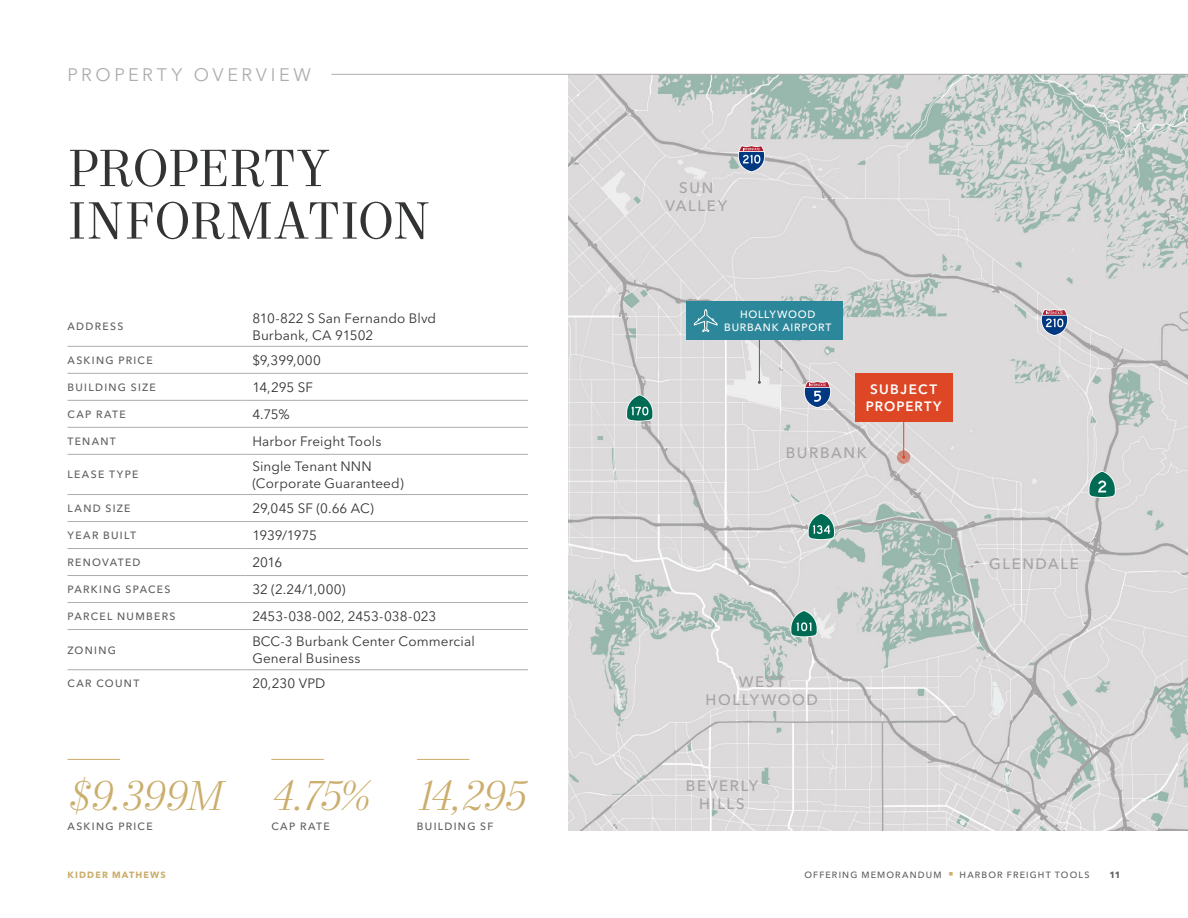
<style>
.page{position:relative;width:1188px;height:918px;background:#fff}
.page>*{position:absolute;margin:0;border:0;box-sizing:border-box;transform-origin:0 0}
.t1{font:52.5px/52.5px "Mort Modern 08";letter-spacing:-.015em;color:#323335}
.t2{font:italic 300 42px "Mort Modern 07";letter-spacing:-.005em;color:#cbae6c}
.t3{font:18px "Avenir Next LT Pro";letter-spacing:.2em;color:#afabac}
.t4{font:500 15px/18px "Avenir Next LT Pro";letter-spacing:.11em;color:#a8a3a4;text-align:center}
.t5{font:13.5px/16.5px "Avenir Next LT Pro";letter-spacing:.01em;color:#323335}
.t6{font:600 13.5px/16.5px "Avenir Next LT Pro";letter-spacing:.095em;color:#fff;text-align:center}
.t7{font:13.5px "Avenir Next LT Pro";letter-spacing:-.02em;color:#323335}
.t8{font:500 10.5px "Avenir Next LT Pro";letter-spacing:.125em;color:#5f5d5e}
.t9{font:500 10.5px/13.5px "Avenir Next LT Pro";letter-spacing:.075em;color:#fff;text-align:center}
.t10{font:500 9px "Avenir Next LT Pro";letter-spacing:.13em;color:#5f5d5e}
.t11{font:700 9px "Avenir Next LT Pro";letter-spacing:.13em;color:#cbae6c}
.t12{font:700 9px "Avenir Next LT Pro";color:#5f5d5e}
.s1{color:#cbae6c}
</style>
<div class="page">
<img style="left:569px;top:75px;width:619px;height:755px">
<hr style="left:68px;top:346px;width:178px;height:1px;background:#afabac">
<hr style="left:246px;top:346px;width:282px;height:1px;background:#afabac">
<hr style="left:68px;top:373px;width:178px;height:1px;background:#afabac">
<hr style="left:246px;top:373px;width:282px;height:1px;background:#afabac">
<hr style="left:68px;top:400px;width:178px;height:1px;background:#afabac">
<hr style="left:246px;top:400px;width:282px;height:1px;background:#afabac">
<hr style="left:68px;top:427px;width:178px;height:1px;background:#afabac">
<hr style="left:246px;top:427px;width:282px;height:1px;background:#afabac">
<hr style="left:68px;top:454px;width:178px;height:1px;background:#afabac">
<hr style="left:246px;top:454px;width:282px;height:1px;background:#afabac">
<hr style="left:68px;top:494px;width:178px;height:1px;background:#afabac">
<hr style="left:246px;top:494px;width:282px;height:1px;background:#afabac">
<hr style="left:68px;top:521px;width:178px;height:1px;background:#afabac">
<hr style="left:246px;top:521px;width:282px;height:1px;background:#afabac">
<hr style="left:68px;top:548px;width:178px;height:1px;background:#afabac">
<hr style="left:246px;top:548px;width:282px;height:1px;background:#afabac">
<hr style="left:68px;top:575px;width:178px;height:1px;background:#afabac">
<hr style="left:246px;top:575px;width:282px;height:1px;background:#afabac">
<hr style="left:68px;top:602px;width:178px;height:1px;background:#afabac">
<hr style="left:246px;top:602px;width:282px;height:1px;background:#afabac">
<hr style="left:68px;top:629px;width:178px;height:1px;background:#afabac">
<hr style="left:246px;top:629px;width:282px;height:1px;background:#afabac">
<hr style="left:68px;top:669px;width:178px;height:1px;background:#afabac">
<hr style="left:246px;top:669px;width:282px;height:1px;background:#afabac">
<hr style="left:68px;top:759px;width:52px;height:1px;background:#cbae6c">
<hr style="left:271px;top:759px;width:53px;height:1px;background:#cbae6c">
<hr style="left:417px;top:759px;width:52px;height:1px;background:#cbae6c">
<svg style="left:897px;top:450px;width:13px;height:14px"></svg>
<hr style="left:903px;top:413px;width:1px;height:44px;background:#de4726">
<div style="left:855px;top:373px;width:97px;height:48px;background:#de4726"></div>
<hr style="left:759px;top:340px;width:1px;height:42px;background:#5f5d5e">
<div style="left:687px;top:301px;width:156px;height:39px;background:#2d879a"></div>
<svg style="left:694px;top:309px;width:24px;height:24px"></svg>
<svg style="left:804px;top:381px;width:27px;height:27px"></svg>
<svg style="left:738px;top:145px;width:27px;height:27px"></svg>
<svg style="left:1041px;top:309px;width:27px;height:27px"></svg>
<svg style="left:1089px;top:471px;width:27px;height:27px"></svg>
<svg style="left:626px;top:394px;width:27px;height:27px"></svg>
<svg style="left:808px;top:513px;width:27px;height:27px"></svg>
<svg style="left:791px;top:610px;width:27px;height:27px"></svg>
<hr style="left:331px;top:74px;width:857px;height:1px;background:#afabac">
<h3 class="t3" style="left:68px;top:64px;width:245px">PROPERTY OVERVIEW</h3>
<h1 class="t1" style="left:68px;top:145px;width:364px">PROPERTY<br>INFORMATION</h1>
<p class="t8" style="left:68px;top:320px;width:57px">ADDRESS</p>
<p class="t5" style="left:252px;top:310px;width:185px">810-822 S San Fernando Blvd<br>Burbank, CA 91502</p>
<p class="t8" style="left:68px;top:354px;width:87px">ASKING PRICE</p>
<p class="t5" style="left:252px;top:352px;width:70px">$9,399,000</p>
<p class="t8" style="left:68px;top:381px;width:90px">BUILDING SIZE</p>
<p class="t5" style="left:252px;top:379px;width:62px">14,295 SF</p>
<p class="t8" style="left:68px;top:408px;width:60px">CAP RATE</p>
<p class="t5" style="left:252px;top:406px;width:39px">4.75%</p>
<p class="t8" style="left:68px;top:435px;width:50px">TENANT</p>
<p class="t5" style="left:252px;top:433px;width:131px">Harbor Freight Tools</p>
<p class="t8" style="left:68px;top:468px;width:72px">LEASE TYPE</p>
<p class="t5" style="left:252px;top:458px;width:153px">Single Tenant NNN (Corporate Guaranteed)</p>
<p class="t8" style="left:68px;top:502px;width:64px">LAND SIZE</p>
<p class="t5" style="left:252px;top:500px;width:123px">29,045 SF (0.66 AC)</p>
<p class="t8" style="left:68px;top:529px;width:70px">YEAR BUILT</p>
<p class="t7" style="left:252px;top:527px;width:66px">1939/1975</p>
<p class="t8" style="left:68px;top:556px;width:75px">RENOVATED</p>
<p class="t5" style="left:252px;top:554px;width:32px">2016</p>
<p class="t8" style="left:68px;top:583px;width:105px">PARKING SPACES</p>
<p class="t5" style="left:252px;top:581px;width:95px">32 (2.24/1,000)</p>
<p class="t8" style="left:68px;top:610px;width:109px">PARCEL NUMBERS</p>
<p class="t5" style="left:252px;top:608px;width:186px">2453-038-002, 2453-038-023</p>
<p class="t8" style="left:68px;top:644px;width:50px">ZONING</p>
<p class="t5" style="left:252px;top:633px;width:224px">BCC-3 Burbank Center Commercial<br>General Business</p>
<p class="t8" style="left:68px;top:677px;width:73px">CAR COUNT</p>
<p class="t5" style="left:252px;top:675px;width:75px">20,230 VPD</p>
<h2 class="t2" style="left:68px;top:770px;width:157px">$9.399M</h2>
<p class="t8" style="left:68px;top:820px;width:87px">ASKING PRICE</p>
<h2 class="t2" style="left:271px;top:770px;width:101px">4.75%</h2>
<p class="t8" style="left:271px;top:820px;width:60px">CAP RATE</p>
<h2 class="t2" style="left:417px;top:770px;width:109px">14,295</h2>
<p class="t8" style="left:417px;top:820px;width:78px">BUILDING SF</p>
<p class="t4" style="left:665px;top:178px;width:63px">SUN<br>VALLEY</p>
<p class="t9" style="left:724px;top:307px;width:109px">HOLLYWOOD<br>BURBANK AIRPORT</p>
<p class="t6" style="left:866px;top:381px;width:77px">SUBJECT<br>PROPERTY</p>
<p class="t4" style="left:786px;top:444px;width:82px">BURBANK</p>
<p class="t4" style="left:706px;top:673px;width:114px">WEST<br>HOLLYWOOD</p>
<p class="t4" style="left:686px;top:777px;width:74px">BEVERLY<br>HILLS</p>
<p class="t4" style="left:989px;top:554px;width:91px">GLENDALE</p>
<p class="t11" style="left:68px;top:869px;width:100px">KIDDER MATHEWS</p>
<p class="t10" style="left:804px;top:869px;width:287px">OFFERING MEMORANDUM <span class="s1">■</span> HARBOR FREIGHT TOOLS</p>
<p class="t12" style="left:1109px;top:869px;width:13px">11</p>
</div>
